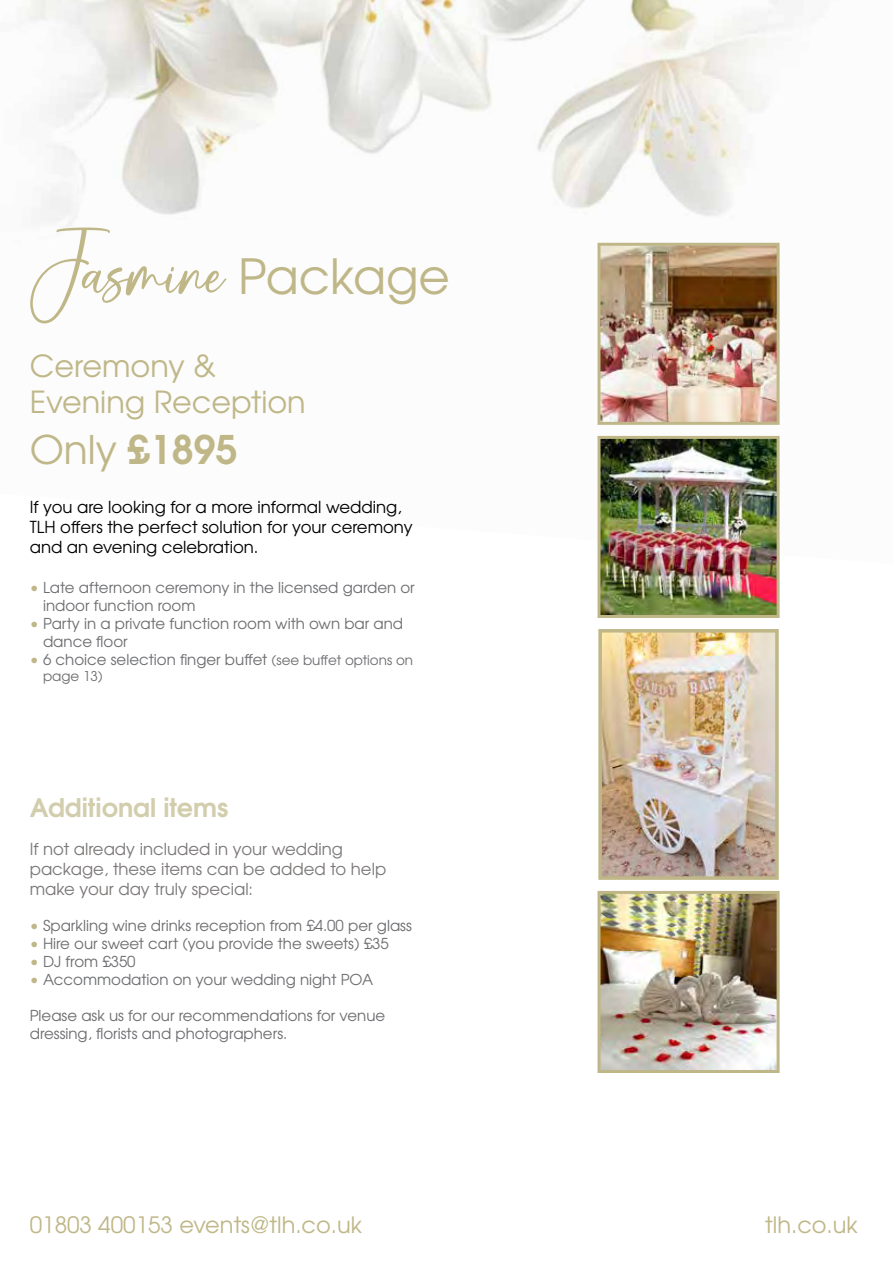
<style>
.page{position:relative;width:893px;height:1263px;background:#fff}
.page>*{position:absolute;margin:0;border:0;box-sizing:border-box;transform-origin:0 0}
.t1{font:81.3px "Stay Dreaming";color:#bfb788}
.t2{font:700 39.3px "Te X Gyre Adventor";color:#bfb788}
.t3{font:30.3px/36.5px "Te X Gyre Adventor";color:#bfb788}
.t4{font:700 25.5px "Te X Gyre Adventor";color:#d2cdac}
.t5{font:22.5px "Te X Gyre Adventor";color:#bfb788}
.t6{font:16.5px/19.8px "Te X Gyre Adventor";color:#000}
.t7{font:16.5px/19.8px "Te X Gyre Adventor";color:#7c7978}
.t8{font:15px/18px "Te X Gyre Adventor";color:#6d6e71}
.t9{font:13.5px "Te X Gyre Adventor";color:#6d6e71}
.s1{font-family:"Te X Gyre Adventor";font-size:48.3px}
.s2{font-weight:400}
.s3{color:#bfb788}
.s4{font-size:13.5px}
</style>
<div class="page">
<img style="left:21px;top:0;width:764px;height:436px">
<img style="left:601px;top:247px;width:175px;height:174px">
<div style="left:597px;top:243px;width:183px;height:182px;border:3px solid #bfb788"></div>
<img style="left:601px;top:440px;width:175px;height:174px">
<div style="left:597px;top:436px;width:183px;height:182px;border:3px solid #bfb788"></div>
<img style="left:601px;top:895px;width:175px;height:174px">
<div style="left:597px;top:891px;width:183px;height:182px;border:3px solid #bfb788"></div>
<img style="left:603px;top:634px;width:171px;height:241px">
<div style="left:598px;top:629px;width:181px;height:251px;border:4px solid #bfb788"></div>
<h1 class="t1" style="left:30px;top:221px;width:422px">Jasmine <span class="s1">Package</span></h1>
<h3 class="t3" style="left:30px;top:345px;width:277px">Ceremony &amp;<br>Evening Reception</h3>
<h2 class="t2" style="left:30px;top:416px;width:210px"><span class="s2">Only</span> £1895</h2>
<p class="t6" style="left:30px;top:496px;width:384px">If you are looking for a more informal wedding,<br>TLH offers the perfect solution for your ceremony and an evening celebration.</p>
<p class="t8" style="left:43px;top:577px;width:373px;text-indent:-13px"><span class="s3">•</span> Late afternoon ceremony in the licensed garden or indoor function room</p>
<p class="t8" style="left:43px;top:613px;width:362px;text-indent:-13px"><span class="s3">•</span> Party in a private function room with own bar and dance floor</p>
<p class="t8" style="left:30px;top:649px;width:385px"><span class="s3">•</span> 6 choice selection finger buffet <span class="s4">(see buffet options on</span></p>
<p class="t9" style="left:43px;top:665px;width:61px">page 13)</p>
<h3 class="t4" style="left:30px;top:786px;width:200px">Additional items</h3>
<p class="t7" style="left:30px;top:838px;width:358px">If not already included in your wedding package, these items can be added to help make your day truly special:</p>
<p class="t8" style="left:30px;top:915px;width:384px"><span class="s3">•</span> Sparkling wine drinks reception from £4.00 per glass</p>
<p class="t8" style="left:30px;top:933px;width:360px"><span class="s3">•</span> Hire our sweet cart (you provide the sweets) £35</p>
<p class="t8" style="left:30px;top:951px;width:107px"><span class="s3">•</span> DJ from £350</p>
<p class="t8" style="left:30px;top:969px;width:345px"><span class="s3">•</span> Accommodation on your wedding night POA</p>
<p class="t8" style="left:30px;top:1005px;width:357px">Please ask us for our recommendations for venue dressing, florists and photographers.</p>
<h3 class="t5" style="left:30px;top:1207px;width:334px">01803 400153 events@tlh.co.uk</h3>
<h3 class="t5" style="left:765px;top:1207px;width:94px">tlh.co.uk</h3>
</div>
